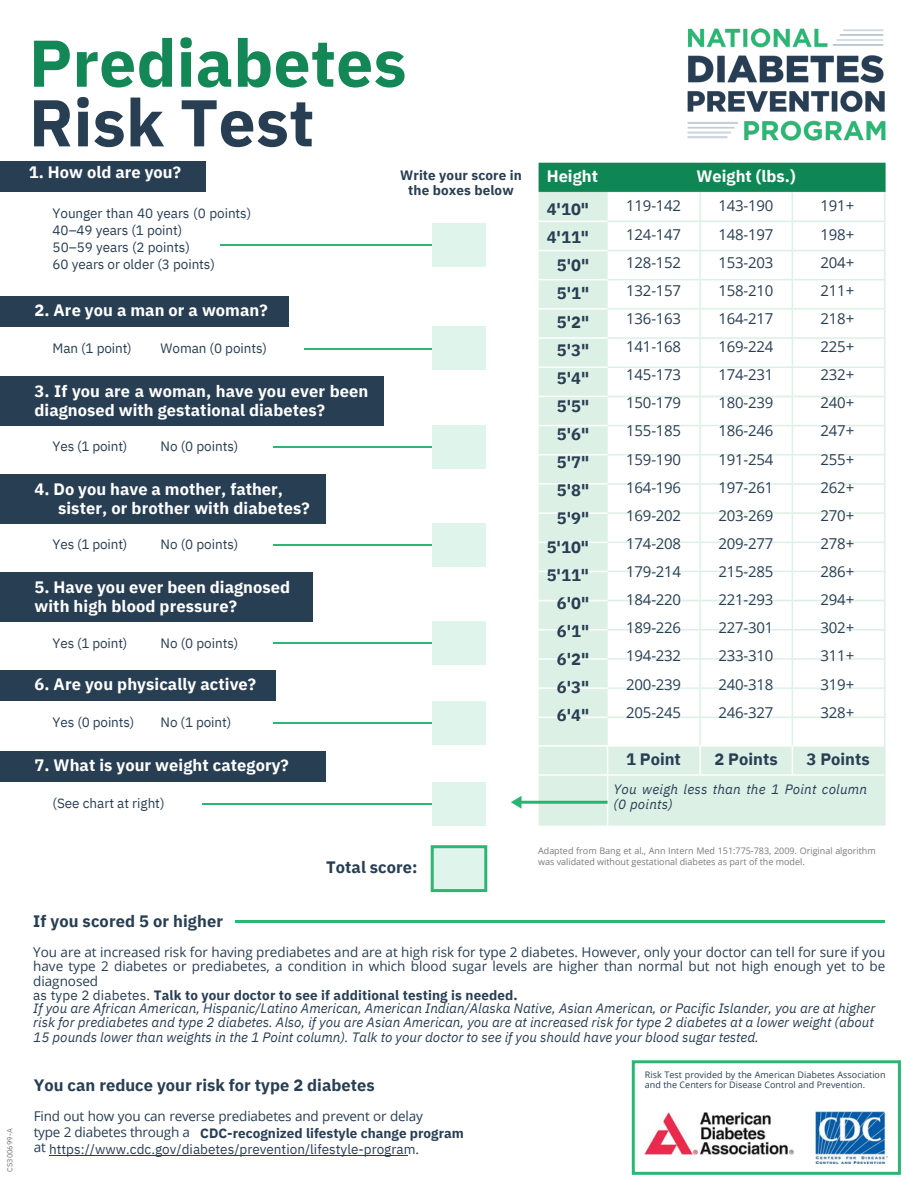
<style>
.page{position:relative;width:918px;height:1188px;background:#fff}
.page>*{position:absolute;margin:0;border:0;box-sizing:border-box;transform-origin:0 0}
.t1{font:700 66px/59.7px "IBM Plex Sans";color:#138755}
.t2{font:700 16.5px/19.2px "IBM Plex Sans";letter-spacing:.005em;color:#fff}
.t3{font:700 16.5px/28.2px "IBM Plex Sans";color:#283e53;text-align:right}
.t4{font:15px/28.2px "Open Sans";letter-spacing:-.015em;color:#283e53;text-align:justify}
.t5{font:italic 13.5px/14.7px "IBM Plex Sans";color:#283e53}
.t6{font:13.5px/14.2px "Open Sans";letter-spacing:-.005em;color:#283e53}
.t7{font:13.5px/16.8px "IBM Plex Sans";letter-spacing:-.005em;color:#283e53}
.t8{font:700 13.5px/14.7px "IBM Plex Sans";letter-spacing:.01em;color:#283e53;text-align:center}
.t9{font:9px/10.2px "Open Sans";color:#797a7d}
.t10{font:9px/10.2px "Open Sans";letter-spacing:.005em;color:#283e53}
.t11{font:7.5px "IBM Plex Sans";letter-spacing:-.005em;color:#77787b}
.s1{color:#283e53}
.s2{font-family:"IBM Plex Sans"}
.s3{font-family:"IBM Plex Sans";font-weight:700}
.s4{font-weight:700}
</style>
<div class="page">
<hr style="left:202px;top:803px;width:232px;height:1px;background:#2bb673">
<hr style="left:221px;top:244px;width:213px;height:1px;background:#2bb673">
<hr style="left:273px;top:446px;width:161px;height:1px;background:#2bb673">
<hr style="left:273px;top:544px;width:161px;height:2px;background:#2bb673">
<hr style="left:273px;top:642px;width:161px;height:2px;background:#2bb673">
<hr style="left:273px;top:722px;width:161px;height:1px;background:#2bb673">
<hr style="left:304px;top:349px;width:130px;height:1px;background:#2bb673">
<svg style="left:632px;top:1060px;width:269px;height:115px"></svg>
<img style="left:687px;top:28px;width:199px;height:113px">
<div style="left:0;top:161px;width:205px;height:31px;background:#283e53"></div>
<div style="left:0;top:377px;width:383px;height:49px;background:#283e53"></div>
<div style="left:0;top:475px;width:326px;height:49px;background:#283e53"></div>
<div style="left:0;top:752px;width:325px;height:30px;background:#283e53"></div>
<div style="left:0;top:573px;width:312px;height:49px;background:#283e53"></div>
<div style="left:0;top:296px;width:288px;height:31px;background:#283e53"></div>
<div style="left:0;top:671px;width:275px;height:30px;background:#283e53"></div>
<hr style="left:49px;top:1155px;width:359px;height:1px;background:#283e53">
<div style="left:432px;top:223px;width:54px;height:44px;background:#dff4ea"></div>
<div style="left:432px;top:326px;width:54px;height:44px;background:#dff4ea"></div>
<div style="left:432px;top:425px;width:54px;height:44px;background:#dff4ea"></div>
<div style="left:432px;top:523px;width:54px;height:44px;background:#dff4ea"></div>
<div style="left:432px;top:621px;width:54px;height:44px;background:#dff4ea"></div>
<div style="left:432px;top:701px;width:54px;height:44px;background:#dff4ea"></div>
<div style="left:432px;top:782px;width:54px;height:44px;background:#dff4ea"></div>
<svg style="left:431px;top:845px;width:56px;height:47px"></svg>
<hr style="left:235px;top:920px;width:649px;height:3px;background:#2bb673">
<img style="left:511px;top:162px;width:375px;height:664px">
<img style="left:645px;top:1112px;width:148px;height:42px">
<img style="left:815px;top:1111px;width:72px;height:52px">
<h2 class="t11" style="left:5px;top:1172px;width:45px;rotate:-90deg">CS300699-A</h2>
<h4 class="t1" style="left:29px;top:32px;width:379px">Prediabetes<br><span class="s1">Risk Test</span></h4>
<h4 class="t2" style="left:29px;top:162px;width:154px">1. How old are you?</h4>
<h4 class="t8" style="left:400px;top:168px;width:123px">Write your score in the boxes below</h4>
<h4 class="t7" style="left:53px;top:205px;width:200px">Younger than 40 years (0 points)<br>40–49 years (1 point)<br>50–59 years (2 points)<br>60 years or older (3 points)</h4>
<h2 class="t2" style="left:35px;top:300px;width:235px">2. Are you a man or a woman?</h2>
<h4 class="t7" style="left:53px;top:339px;width:81px">Man (1 point)</h4>
<p class="t7" style="left:161px;top:339px;width:108px">Woman (0 points)</p>
<h4 class="t2" style="left:35px;top:381px;width:335px">3. If you are a woman, have you ever been diagnosed with gestational diabetes?</h4>
<h4 class="t7" style="left:53px;top:438px;width:76px">Yes (1 point)</h4>
<h5 class="t7" style="left:161px;top:438px;width:79px">No (0 points)</h5>
<h1 class="t2" style="left:58px;top:479px;width:253px;text-indent:-24px">4. Do you have a mother, father, sister, or brother with diabetes?</h1>
<h1 class="t7" style="left:53px;top:536px;width:76px">Yes (1 point)</h1>
<h1 class="t7" style="left:161px;top:536px;width:79px">No (0 points)</h1>
<h2 class="t2" style="left:35px;top:577px;width:257px">5. Have you ever been diagnosed with high blood pressure?</h2>
<h4 class="t7" style="left:53px;top:634px;width:76px">Yes (1 point)</h4>
<h4 class="t7" style="left:161px;top:634px;width:79px">No (0 points)</h4>
<h1 class="t2" style="left:35px;top:675px;width:223px">6. Are you physically active?</h1>
<h1 class="t7" style="left:53px;top:714px;width:83px">Yes (0 points)</h1>
<h1 class="t7" style="left:161px;top:714px;width:72px">No (1 point)</h1>
<h1 class="t2" style="left:35px;top:755px;width:256px">7. What is your weight category?</h1>
<h4 class="t7" style="left:53px;top:795px;width:113px">(See chart at right)</h4>
<h1 class="t3" style="left:33px;top:906px;width:191px">If you scored 5 or higher</h1>
<h4 class="t3" style="left:326px;top:853px;width:93px">Total score:</h4>
<h1 class="t2" style="left:547px;top:160px;width:53px;line-height:32.7px">Height<br><span class="s1">4'10"</span></h1>
<h1 class="t3" style="left:547px;top:223px;width:44px">4'11"<br>5'0"<br>5'1"<br>5'2"<br>5'3"<br>5'4"<br>5'5"<br>5'6"<br>5'7"<br>5'8"<br>5'9"<br>5'10"<br>5'11"<br>6'0"<br>6'1"<br>6'2"<br>6'3"<br>6'4"</h1>
<h1 class="t2" style="left:696px;top:166px;width:101px">Weight (lbs.)</h1>
<h4 class="t4" style="left:626px;top:191px;width:56px">119-142<br>124-147<br>128-152<br>132-157<br>136-163<br>141-168<br>145-173<br>150-179<br>155-185<br>159-190<br>164-196<br>169-202<br>174-208<br>179-214<br>184-220<br>189-226<br>194-232<br>200-239<br>205-245</h4>
<h1 class="t4" style="left:718px;top:191px;width:56px">143-190<br>148-197<br>153-203<br>158-210<br>164-217<br>169-224<br>174-231<br>180-239<br>186-246<br>191-254<br>197-261<br>203-269<br>209-277<br>215-285<br>221-293<br>227-301<br>233-310<br>240-318<br>246-327</h1>
<h4 class="t4" style="left:821px;top:191px;width:35px">191+ 198+ 204+ 211+ 218+ 225+ 232+ 240+ 247+ 255+ 262+ 270+ 278+ 286+ 294+ 302+ 311+ 319+ 328+</h4>
<h4 class="t3" style="left:626px;top:745px;width:56px">1 Point</h4>
<h4 class="t3" style="left:714px;top:745px;width:65px">2 Points</h4>
<h4 class="t3" style="left:807px;top:745px;width:65px">3 Points</h4>
<h4 class="t5" style="left:614px;top:782px;width:255px">You weigh less than the 1 Point column (0 points)</h4>
<p class="t9" style="left:538px;top:846px;width:339px">Adapted from Bang et al., Ann Intern Med 151:775-783, 2009. Original algorithm was validated without gestational diabetes as part of the model.</p>
<h5 class="t6" style="left:33px;top:944px;width:854px">You are at increased risk for having prediabetes and are at high risk for type 2 diabetes. However, only your doctor can tell for sure if you have type 2 diabetes or prediabetes, a condition in which blood sugar levels are higher than normal but not high enough yet to be diagnosed<br><span class="s2">as type 2 diabetes.</span> <span class="s3">Talk to your doctor to see if additional testing is needed.</span></h5>
<h1 class="t5" style="left:33px;top:1000px;width:844px;text-align:justify">If you are African American, Hispanic/Latino American, American Indian/Alaska Native, Asian American, or Pacific Islander, you are at higher risk for prediabetes and type 2 diabetes. Also, if you are Asian American, you are at increased risk for type 2 diabetes at a lower weight (about 15 pounds lower than weights in the 1 Point column). Talk to your doctor to see if you should have your blood sugar tested.</h1>
<h3 class="t3" style="left:34px;top:1070px;width:342px">You can reduce your risk for type 2 diabetes</h3>
<h4 class="t6" style="left:34px;top:1108px;width:391px;line-height:15.8px">Find out how you can reverse prediabetes and prevent or delay type 2 diabetes through a<br>at</h4>
<h1 class="t7" style="left:49px;top:1125px;width:416px;line-height:15.8px;text-indent:151px"><span class="s4">CDC-recognized lifestyle change program </span>https://www.cdc.gov/diabetes/prevention/lifestyle-program.</h1>
<p class="t10" style="left:645px;top:1069px;width:242px">Risk Test provided by the American Diabetes Association and the Centers for Disease Control and Prevention.</p>
</div>
